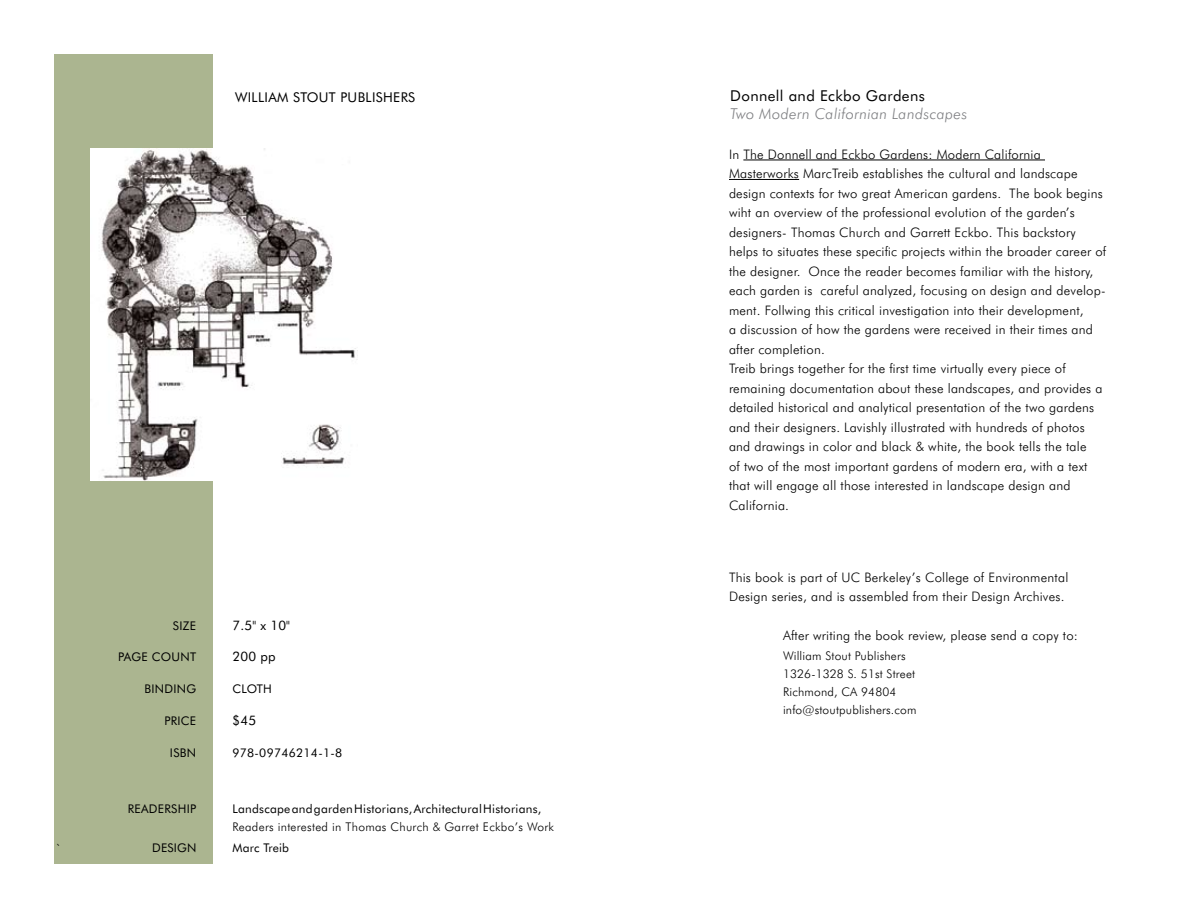
<style>
.page{position:relative;width:1188px;height:918px;background:#fff}
.page>*{position:absolute;margin:0;border:0;box-sizing:border-box;transform-origin:0 0}
.t1{font:italic 300 15px "Futura BT";letter-spacing:.025em;color:#7d7e81}
.t2{font:15px "Futura BT";letter-spacing:.025em;color:#000}
.t3{font:13.5px "Futura BT";letter-spacing:.025em;color:#000}
.t4{font:300 13.2px/19.5px "Futura BT";letter-spacing:.015em;color:#000}
.t5{font:13.2px "Futura BT";letter-spacing:.015em;color:#000}
.t6{font:300 12px/18px "Futura BT";letter-spacing:.015em;color:#000}
.t7{font:12px "Futura BT";letter-spacing:.025em;color:#000}
</style>
<div class="page">
<div style="left:54px;top:54px;width:159px;height:810px;background:#abb590"></div>
<hr style="left:743px;top:160px;width:302px;height:1px;background:#000">
<hr style="left:729px;top:179px;width:70px;height:1px;background:#000">
<img style="left:91px;top:148px;width:266px;height:332px">
<p class="t3" style="left:235px;top:89px;width:21px">William</p>
<p class="t3" style="left:293px;top:89px;width:18px">Stout</p>
<p class="t3" style="left:340px;top:89px;width:61px">Pu blishers</p>
<p class="t7" style="left:173px;top:618px;width:25px">SIZE</p>
<p class="t5" style="left:232px;top:617px;width:59px">7.5" x 10"</p>
<p class="t7" style="left:118px;top:650px;width:80px">PAGE COUNT</p>
<p class="t5" style="left:232px;top:649px;width:45px">200 pp</p>
<p class="t7" style="left:144px;top:682px;width:53px">BINDING</p>
<p class="t7" style="left:232px;top:682px;width:17px">Clot</p>
<p class="t7" style="left:263px;top:682px;width:10px">h</p>
<p class="t7" style="left:164px;top:713px;width:33px">PRICE</p>
<p class="t5" style="left:232px;top:712px;width:25px">$45</p>
<p class="t7" style="left:170px;top:745px;width:28px">ISBN</p>
<p class="t7" style="left:232px;top:745px;width:111px">978-09746214-1-8</p>
<p class="t7" style="left:128px;top:801px;width:15px">Readers</p>
<p class="t7" style="left:178px;top:801px;width:13px">hip</p>
<p class="t7" style="left:232px;top:801px;width:310px">Landscape and garden H istorians, Architectural H istorians,</p>
<p class="t6" style="left:233px;top:818px;width:323px">Readers interested in Thomas Church &amp; Garret Eckbo’s Work</p>
<p class="t6" style="left:56px;top:839px;width:7px">`</p>
<p class="t7" style="left:152px;top:840px;width:46px">DESIGN</p>
<p class="t7" style="left:233px;top:840px;width:58px">Marc Treib</p>
<p class="t2" style="left:730px;top:87px;width:196px">Donnell and Eckbo Gardens</p>
<p class="t1" style="left:730px;top:105px;width:239px">Two Modern Californian Landscapes</p>
<p class="t4" style="left:729px;top:144px;width:379px">In The Donnell and Eckbo Gardens: Modern California Masterworks MarcTreib establishes the cultural and landscape design contexts for two great American gardens. The book begins wiht an overview of the professional evolution of the garden’s designers- Thomas Church and Garrett Eckbo. This backstory helps to situates these specific projects within the broader career of the designer. Once the reader becomes familiar with the history, each garden is careful analyzed, focusing on design and develop&shy;ment. Follwing this critical investigation into their development,<br>a discussion of how the gardens were received in their times and after completion.<br>Treib brings together for the first time virtually every piece of remaining documentation about these landscapes, and provides a detailed historical and analytical presentation of the two gardens and their designers. Lavishly illustrated with hundreds of photos and drawings in color and black &amp; white, the book tells the tale<br>of two of the most important gardens of modern era, with a text that will engage all those interested in landscape design and California.</p>
<p class="t4" style="left:729px;top:567px;width:341px">This book is part of UC Berkeley’s College of Environmental<br>Design series, and is assembled from their Design Archives.</p>
<p class="t4" style="left:783px;top:626px;width:296px">After writing the book review, please send a copy to:</p>
<p class="t6" style="left:783px;top:646px;width:135px">William Stout Publishers<br>1326-1328 S. 51st Street<br>Richmond, CA 94804 info@stoutpublishers.com</p>
</div>
